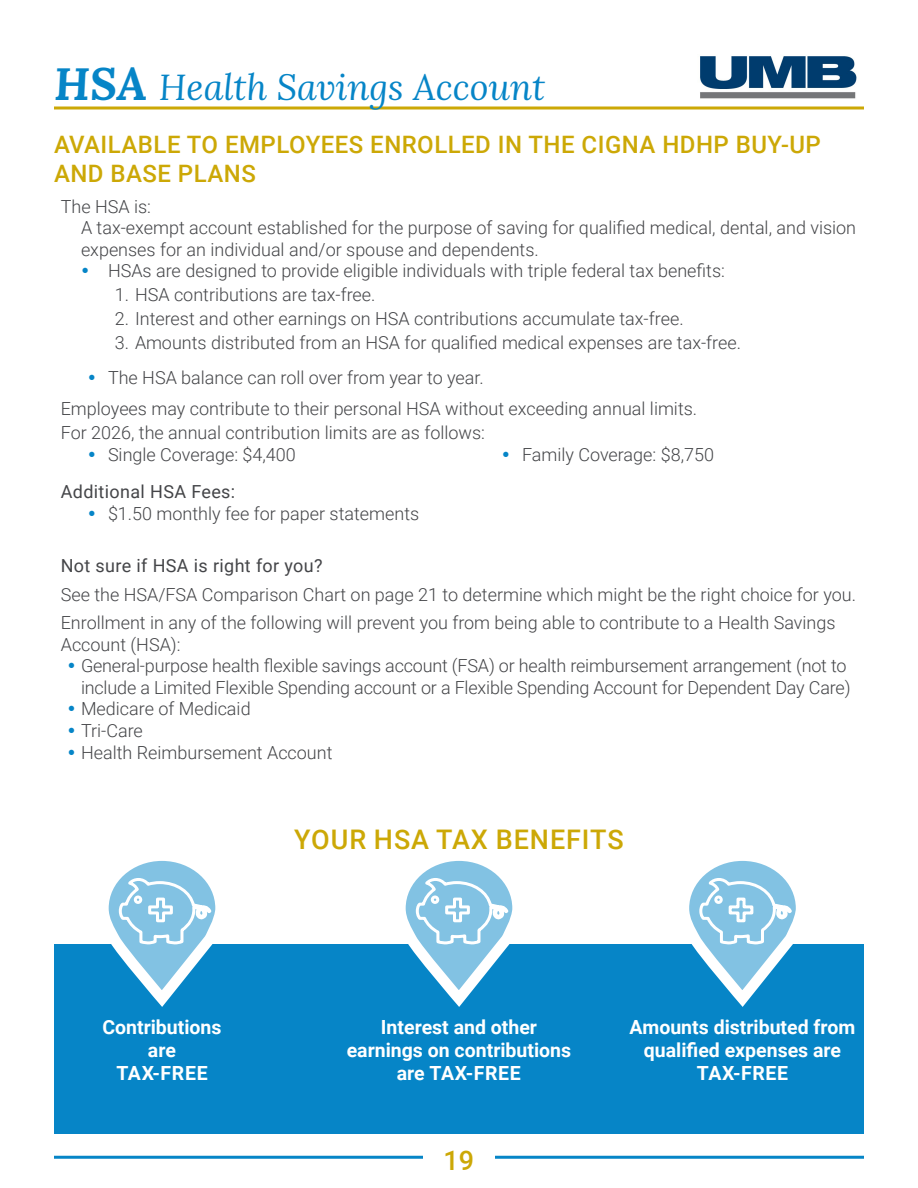
<style>
.page{position:relative;width:918px;height:1188px;background:#fff}
.page>*{position:absolute;margin:0;border:0;box-sizing:border-box;transform-origin:0 0}
.Diocese_Title{font:italic 36px "Lora";color:#0685c7}
.Graphic_Subtitle{font:500 27px "Roboto";letter-spacing:.035em;color:#cca806}
.Diocese_Subhead{font:500 24px/28.8px "Roboto";letter-spacing:.02em;color:#cca806}
.Graphic{font:700 19.5px/23.4px "Roboto";color:#fff;text-align:center}
.Diocese_Paragraph_w__Bullets{font:300 18px/21.6px "Roboto";color:#444548}
.Diocese_Paragraph{font:300 18px/21.6px "Roboto";color:#444548}
.Diocese_Paragraph_Emphasis{font:18px "Roboto";letter-spacing:.02em;color:#444548}
.s1{font-weight:700;font-size:45px}
</style>
<div class="page">
<svg style="left:54px;top:106px;width:810px;height:4px;background:#d8bd44"></svg>
<hr style="left:54px;top:1156px;width:810px;height:3px;background:#0685c7">
<div style="left:423px;top:1143px;width:72px;height:27px;background:#fff"></div>
<img style="left:700px;top:56px;width:157px;height:43px">
<div style="left:54px;top:945px;width:810px;height:189px;background:#0685c7"></div>
<svg style="left:93px;top:860px;width:138px;height:147px"></svg>
<svg style="left:390px;top:860px;width:138px;height:147px"></svg>
<svg style="left:673px;top:860px;width:139px;height:147px"></svg>
<p class="Diocese_Title" style="left:54px;top:63px;width:493px"><span class="s1">HSA</span> Health Savings Account</p>
<p class="Diocese_Subhead" style="left:54px;top:129px;width:768px">AVAILABLE TO EMPLOYEES ENROLLED IN THE CIGNA HDHP BUY-UP<br>AND BASE PLANS</p>
<p class="Diocese_Paragraph" style="left:61px;top:195px;width:92px">The HSA is:</p>
<p class="Diocese_Paragraph_w__Bullets" style="left:81px;top:216px;width:777px">A tax-exempt account established for the purpose of saving for qualified medical, dental, and vision expenses for an individual and/or spouse and dependents.</p>
<p class="Diocese_Paragraph_w__Bullets" style="left:108px;top:259px;width:618px">HSAs are designed to provide eligible individuals with triple federal tax benefits:</p>
<p class="Diocese_Paragraph_w__Bullets" style="left:115px;top:283px;width:262px">1. HSA contributions are tax-free.</p>
<p class="Diocese_Paragraph_w__Bullets" style="left:115px;top:307px;width:570px">2. Interest and other earnings on HSA contributions accumulate tax-free.</p>
<p class="Diocese_Paragraph_w__Bullets" style="left:115px;top:331px;width:628px">3. Amounts distributed from an HSA for qualified medical expenses are tax-free.</p>
<p class="Diocese_Paragraph_w__Bullets" style="left:108px;top:367px;width:377px">The HSA balance can roll over from year to year.</p>
<p class="Diocese_Paragraph" style="left:61px;top:397px;width:638px">Employees may contribute to their personal HSA without exceeding annual limits.</p>
<p class="Diocese_Paragraph" style="left:61px;top:421px;width:426px">For 2026, the annual contribution limits are as follows:</p>
<p class="Diocese_Paragraph_w__Bullets" style="left:108px;top:443px;width:189px">Single Coverage: $4,400</p>
<p class="Diocese_Paragraph_w__Bullets" style="left:522px;top:443px;width:194px">Family Coverage: $8,750</p>
<p class="Diocese_Paragraph_Emphasis" style="left:61px;top:479px;width:176px">Additional HSA Fees:</p>
<p class="Diocese_Paragraph_w__Bullets" style="left:108px;top:502px;width:313px">$1.50 monthly fee for paper statements</p>
<p class="Diocese_Paragraph_Emphasis" style="left:61px;top:553px;width:263px">Not sure if HSA is right for you?</p>
<p class="Diocese_Paragraph" style="left:61px;top:583px;width:797px">See the HSA/FSA Comparison Chart on page 21 to determine which might be the right choice for you.</p>
<p class="Diocese_Paragraph" style="left:61px;top:611px;width:776px">Enrollment in any of the following will prevent you from being able to contribute to a Health Savings<br>Account (HSA):</p>
<p class="Diocese_Paragraph_w__Bullets" style="left:81px;top:654px;width:771px">General-purpose health flexible savings account (FSA) or health reimbursement arrangement (not to include a Limited Flexible Spending account or a Flexible Spending Account for Dependent Day Care)</p>
<p class="Diocese_Paragraph_w__Bullets" style="left:81px;top:697px;width:171px">Medicare of Medicaid</p>
<p class="Diocese_Paragraph_w__Bullets" style="left:81px;top:719px;width:63px">Tri-Care</p>
<p class="Diocese_Paragraph_w__Bullets" style="left:81px;top:741px;width:253px">Health Reimbursement Account</p>
<p class="Graphic" style="left:102px;top:1014px;width:121px">Contributions</p>
<p class="Graphic" style="left:148px;top:1038px;width:30px">are</p>
<p class="Graphic" style="left:116px;top:1061px;width:93px">TAX-FREE</p>
<p class="Graphic_Subtitle" style="left:294px;top:820px;width:331px">YOUR HSA TAX BENEFITS</p>
<p class="Graphic" style="left:347px;top:1014px;width:226px">Interest and other earnings on contributions are TAX-FREE</p>
<p class="Graphic" style="left:629px;top:1014px;width:228px">Amounts distributed from qualified expenses are<br>TAX-FREE</p>
<h2 class="Graphic_Subtitle" style="left:444px;top:1141px;width:32px">19</h2>
</div>
